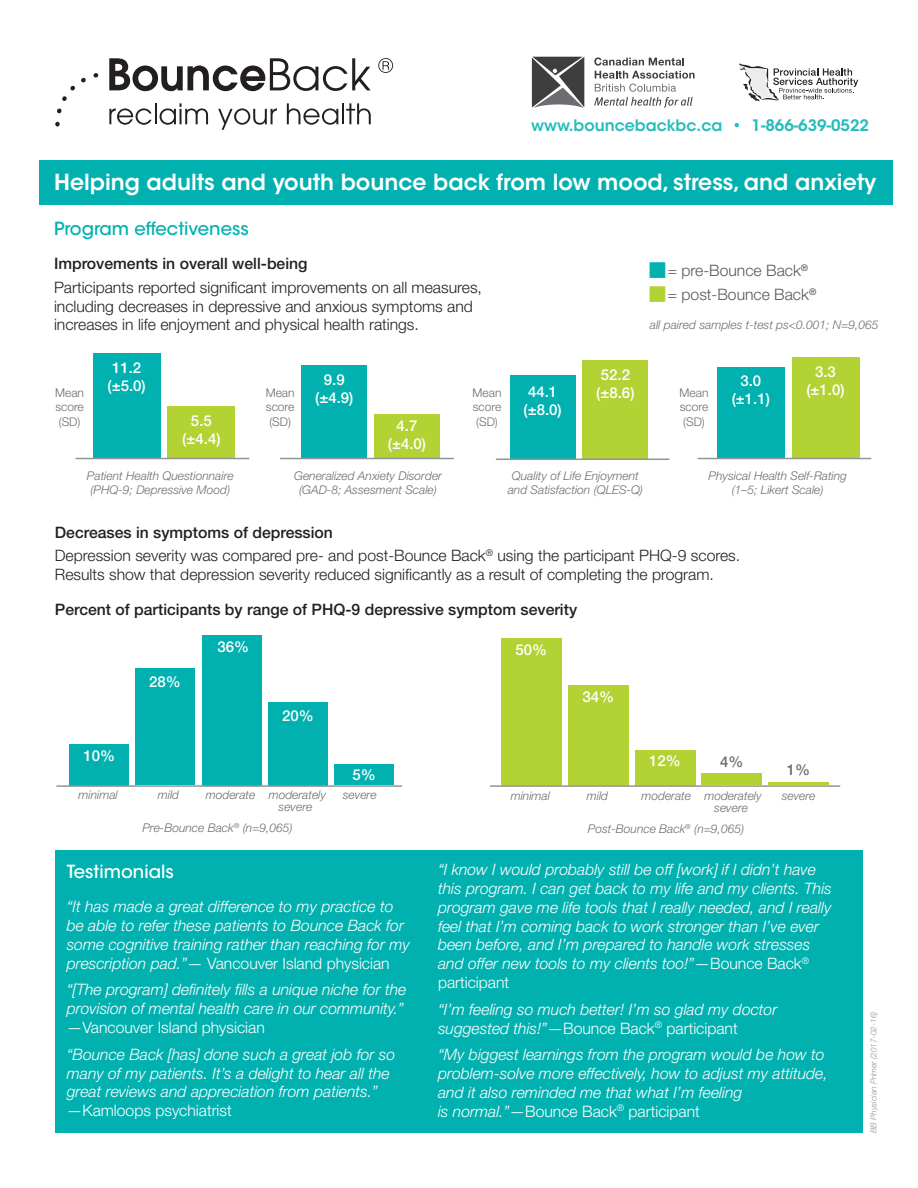
<style>
.page{position:relative;width:918px;height:1188px;background:#fff}
.page>*{position:absolute;margin:0;border:0;box-sizing:border-box;transform-origin:0 0}
.t1{font:600 22.05px "ITC Avant Garde Std";color:#fff}
.t2{font:500 18px "ITC Avant Garde Std";color:#00b1b0}
.t3{font:500 18px "ITC Avant Garde Std";color:#fff}
.t4{font:italic 300 15.75px/18.9px "Helvetica Neue LT Std";color:#fff}
.t5{font:300 15.75px/18.9px "Helvetica Neue LT Std";color:#231f20}
.t6{font:500 15.75px "Helvetica Neue LT Std";color:#231f20}
.t7{font:300 15.75px "Helvetica Neue LT Std";color:#57585a}
.t8{font:600 15.75px "ITC Avant Garde Std";color:#26bdbc}
.t9{font:500 15px/18px "Helvetica Neue LT Std";color:#fff;text-align:center}
.t10{font:500 15px "Helvetica Neue LT Std";color:#6c6d70}
.t11{font:italic 300 12px/14.4px "Helvetica Neue LT Std";color:#6c6d70;text-align:center}
.t12{font:300 12px/14.4px "Helvetica Neue LT Std";color:#6c6d70;text-align:justify}
.t13{font:italic 300 8.25px "Helvetica Neue LT Std";letter-spacing:-.005em;color:#939598}
.s1{color:#00b1b0}
.s2{color:#b3d234}
.s3{font-style:normal}
</style>
<div class="page">
<svg style="left:109px;top:58px;width:262px;height:33px"></svg>
<svg style="left:55px;top:73px;width:43px;height:54px"></svg>
<svg style="left:109px;top:108px;width:43px;height:17px"></svg>
<hr style="left:155px;top:103px;width:2px;height:21px;background:#231f20">
<svg style="left:160px;top:103px;width:48px;height:22px"></svg>
<svg style="left:218px;top:108px;width:59px;height:22px"></svg>
<svg style="left:287px;top:103px;width:51px;height:22px"></svg>
<hr style="left:342px;top:103px;width:2px;height:21px;background:#231f20">
<svg style="left:346px;top:103px;width:25px;height:21px"></svg>
<svg style="left:378px;top:58px;width:15px;height:15px"></svg>
<div style="left:39px;top:160px;width:853px;height:45px;background:#00b1b0"></div>
<svg style="left:594px;top:57px;width:101px;height:51px"></svg>
<svg style="left:532px;top:57px;width:52px;height:51px;background:#676768"></svg>
<svg style="left:739px;top:63px;width:119px;height:38px"></svg>
<div style="left:168px;top:407px;width:67px;height:52px;background:#b3d234"></div>
<div style="left:93px;top:353px;width:67px;height:106px;background:#00b1b0"></div>
<div style="left:374px;top:414px;width:66px;height:45px;background:#b3d234"></div>
<div style="left:302px;top:365px;width:65px;height:94px;background:#00b1b0"></div>
<div style="left:583px;top:360px;width:65px;height:99px;background:#b3d234"></div>
<div style="left:510px;top:376px;width:65px;height:83px;background:#00b1b0"></div>
<div style="left:792px;top:358px;width:67px;height:101px;background:#b3d234"></div>
<div style="left:717px;top:367px;width:67px;height:92px;background:#00b1b0"></div>
<hr style="left:76px;top:458px;width:173px;height:1px;background:#939598">
<hr style="left:280px;top:458px;width:174px;height:1px;background:#939598">
<hr style="left:496px;top:459px;width:174px;height:1px;background:#939598">
<hr style="left:698px;top:458px;width:173px;height:1px;background:#939598">
<div style="left:334px;top:765px;width:60px;height:20px;background:#00b1b0"></div>
<div style="left:268px;top:702px;width:60px;height:83px;background:#00b1b0"></div>
<div style="left:202px;top:635px;width:59px;height:150px;background:#00b1b0"></div>
<div style="left:136px;top:669px;width:59px;height:116px;background:#00b1b0"></div>
<div style="left:69px;top:744px;width:60px;height:41px;background:#00b1b0"></div>
<hr style="left:56px;top:785px;width:346px;height:2px;background:#939598">
<hr style="left:768px;top:782px;width:61px;height:3px;background:#b3d234">
<div style="left:702px;top:774px;width:60px;height:11px;background:#b3d234"></div>
<div style="left:635px;top:750px;width:60px;height:35px;background:#b3d234"></div>
<div style="left:568px;top:685px;width:60px;height:100px;background:#b3d234"></div>
<div style="left:502px;top:638px;width:60px;height:147px;background:#b3d234"></div>
<hr style="left:490px;top:785px;width:350px;height:2px;background:#939598">
<div style="left:55px;top:850px;width:807px;height:283px;background:#00b1b0"></div>
<p class="t8" style="left:531px;top:116px;width:339px">www.bouncebackbc.ca • 1-866-639-0522</p>
<p class="t1" style="left:54px;top:168px;width:824px">Helping adults and youth bounce back from low mood, stress, and anxiety</p>
<p class="t2" style="left:54px;top:218px;width:196px">Program effectiveness</p>
<p class="t6" style="left:54px;top:254px;width:255px">Improvements in overall well-being</p>
<p class="t5" style="left:54px;top:277px;width:429px">Participants reported significant improvements on all measures, including decreases in depressive and anxious symptoms and increases in life enjoyment and physical health ratings.</p>
<p class="t7" style="left:648px;top:261px;width:162px"><span class="s1">■</span>= pre-Bounce Back<sup>®</sup></p>
<p class="t7" style="left:648px;top:285px;width:170px"><span class="s2">■</span>= post-Bounce Back<sup>®</sup></p>
<p class="t11" style="left:650px;top:318px;width:230px">all paired samples t-test ps&lt;0.001; N=9,065</p>
<p class="t9" style="left:108px;top:358px;width:40px;text-align:left">11.2 (±5.0)</p>
<p class="t9" style="left:596px;top:365px;width:40px">52.2 (±8.6)</p>
<p class="t9" style="left:732px;top:372px;width:40px">3.0 (±1.1)</p>
<p class="t9" style="left:806px;top:363px;width:40px">3.3 (±1.0)</p>
<p class="t9" style="left:315px;top:370px;width:40px">9.9 (±4.9)</p>
<p class="t9" style="left:524px;top:382px;width:40px">44.1 (±8.0)</p>
<p class="t12" style="left:55px;top:385px;width:30px">Mean score (SD)</p>
<p class="t12" style="left:266px;top:385px;width:30px">Mean score (SD)</p>
<p class="t12" style="left:473px;top:385px;width:30px">Mean score (SD)</p>
<p class="t12" style="left:680px;top:385px;width:30px">Mean score</p>
<p class="t9" style="left:191px;top:412px;width:22px">5.5</p>
<p class="t12" style="left:683px;top:414px;width:23px">(SD)</p>
<p class="t9" style="left:182px;top:430px;width:40px">(±4.4)</p>
<p class="t9" style="left:388px;top:416px;width:40px">4.7 (±4.0)</p>
<p class="t11" style="left:87px;top:468px;width:148px">Patient Health Questionnaire</p>
<p class="t11" style="left:91px;top:483px;width:141px">(PHQ-9; Depressive Mood)</p>
<p class="t11" style="left:294px;top:468px;width:149px">Generalized Anxiety Disorder</p>
<p class="t11" style="left:299px;top:483px;width:139px">(GAD-8; Assesment Scale)</p>
<p class="t11" style="left:508px;top:468px;width:137px">Quality of Life Enjoyment and Satisfaction (QLES-Q)</p>
<p class="t11" style="left:708px;top:468px;width:140px">Physical Health Self-Rating</p>
<p class="t11" style="left:732px;top:483px;width:93px">(1–5; Likert Scale)</p>
<p class="t6" style="left:55px;top:523px;width:280px">Decreases in symptoms of depression</p>
<p class="t5" style="left:55px;top:546px;width:687px">Depression severity was compared pre- and post-Bounce Back<sup>®</sup> using the participant PHQ-9 scores.<br>Results show that depression severity reduced significantly as a result of completing the program.</p>
<p class="t6" style="left:55px;top:600px;width:524px">Percent of participants by range of PHQ-9 depressive symptom severity</p>
<p class="t9" style="left:83px;top:746px;width:33px">10%</p>
<p class="t9" style="left:149px;top:673px;width:33px">28%</p>
<p class="t9" style="left:217px;top:638px;width:33px">36%</p>
<p class="t9" style="left:282px;top:707px;width:33px">20%</p>
<p class="t9" style="left:352px;top:765px;width:25px">5%</p>
<p class="t11" style="left:78px;top:787px;width:41px">minimal</p>
<p class="t11" style="left:158px;top:787px;width:23px">mild</p>
<p class="t11" style="left:206px;top:787px;width:122px">moderate moderately</p>
<p class="t11" style="left:343px;top:787px;width:35px">severe</p>
<p class="t11" style="left:279px;top:799px;width:35px">severe</p>
<p class="t9" style="left:515px;top:641px;width:33px">50%</p>
<p class="t9" style="left:583px;top:688px;width:33px">34%</p>
<p class="t9" style="left:649px;top:751px;width:33px">12%</p>
<p class="t10" style="left:720px;top:753px;width:25px">4%</p>
<p class="t10" style="left:787px;top:761px;width:25px">1%</p>
<p class="t11" style="left:511px;top:788px;width:41px">minimal</p>
<p class="t11" style="left:587px;top:788px;width:23px">mild</p>
<p class="t11" style="left:641px;top:788px;width:122px">moderate moderately</p>
<p class="t11" style="left:782px;top:788px;width:35px">severe</p>
<p class="t11" style="left:714px;top:800px;width:35px">severe</p>
<p class="t11" style="left:142px;top:820px;width:152px">Pre-Bounce Back<sup>®</sup> (n=9,065)</p>
<p class="t11" style="left:588px;top:821px;width:158px">Post-Bounce Back<sup>®</sup> (n=9,065)</p>
<p class="t3" style="left:67px;top:861px;width:109px">Testimonials</p>
<p class="t4" style="left:67px;top:897px;width:345px">“It has made a great difference to my practice to be able to refer these patients to Bounce Back for some cognitive training rather than reaching for my prescription pad.”<span class="s3">— Vancouver Island physician</span></p>
<p class="t4" style="left:67px;top:980px;width:341px">“[The program] definitely fills a unique niche for the provision of mental health care in our community.” <span class="s3">—Vancouver Island physician</span></p>
<p class="t4" style="left:67px;top:1044px;width:330px">“Bounce Back [has] done such a great job for so many of my patients. It’s a delight to hear all the great reviews and appreciation from patients.” <span class="s3">—Kamloops psychiatrist</span></p>
<p class="t4" style="left:438px;top:860px;width:395px">“I know I would probably still be off [work] if I didn’t have this program. I can get back to my life and my clients. This program gave me life tools that I really needed, and I really feel that I’m coming back to work stronger than I’ve ever been before, and I’m prepared to handle work stresses and offer new tools to my clients too!”<span class="s3">—Bounce Back</span><sup>® </sup><span class="s3">participant</span></p>
<p class="t4" style="left:438px;top:999px;width:341px">“I’m feeling so much better! I’m so glad my doctor suggested this!”<span class="s3">—Bounce Back</span><sup>®</sup> <span class="s3">participant</span></p>
<p class="t4" style="left:438px;top:1045px;width:391px">“My biggest learnings from the program would be how to problem-solve more effectively, how to adjust my attitude, and it also reminded me that what I’m feeling<br>is normal.”<span class="s3">—Bounce Back</span><sup>®</sup> <span class="s3">participant</span></p>
<p class="t13" style="left:869px;top:1133px;width:124px;rotate:-90deg">BB Physician Primer (2017-02-16)</p>
</div>
